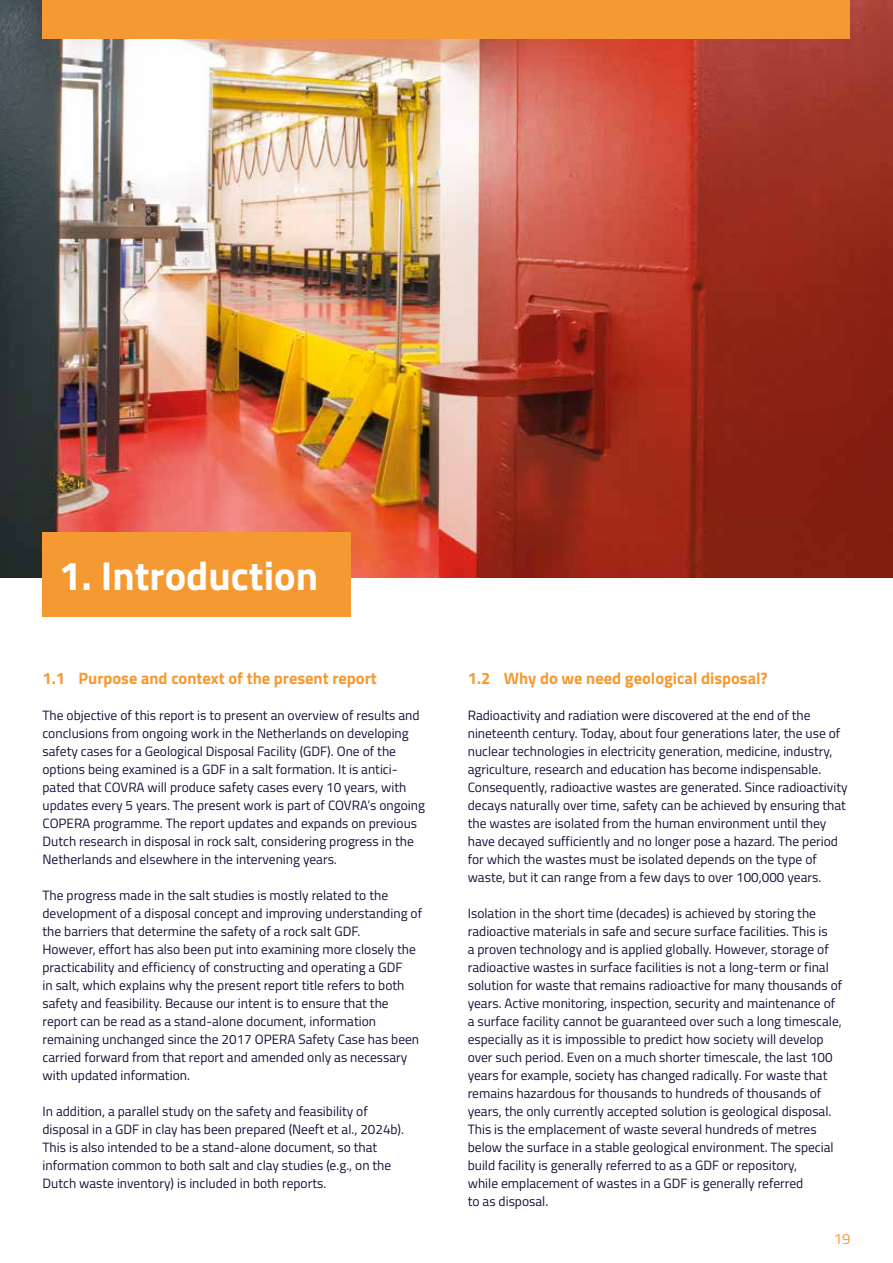
<style>
.page{position:relative;width:893px;height:1263px;background:#fff}
.page>*{position:absolute;margin:0;border:0;box-sizing:border-box;transform-origin:0 0}
.t1{font:700 40.5px "Titillium";color:#fff}
.t2{font:700 16.5px "Titillium";color:#f59a33}
.t3{font:15px "Titillium";color:#f59a33}
.t4{font:13.5px/18px "Titillium";color:#14133b}
</style>
<div class="page">
<img style="left:0;top:0;width:893px;height:578px">
<div style="left:42px;top:533px;width:308px;height:84px;background:#f59a33"></div>
<div style="left:43px;top:0;width:807px;height:38px;background:#f59a33"></div>
<h1 class="t1" style="left:59px;top:544px;width:261px">1. Introduction</h1>
<p class="t2" style="left:43px;top:666px;width:336px">1.1 Purpose and context of the present report</p>
<p class="t4" style="left:43px;top:706px;width:384px">The objective of this report is to present an overview of results and conclusions from ongoing work in the Netherlands on developing safety cases for a Geological Disposal Facility (GDF). One of the options being examined is a GDF in a salt formation. It is antici&shy;pated that COVRA will produce safety cases every 10 years, with updates every 5 years. The present work is part of COVRA’s ongoing COPERA programme. The report updates and expands on previous Dutch research in disposal in rock salt, considering progress in the Netherlands and elsewhere in the intervening years.</p>
<p class="t4" style="left:43px;top:886px;width:381px">The progress made in the salt studies is mostly related to the development of a disposal concept and improving understanding of the barriers that determine the safety of a rock salt GDF.<br>However, effort has also been put into examining more closely the practicability and efficiency of constructing and operating a GDF<br>in salt, which explains why the present report title refers to both safety and feasibility. Because our intent is to ensure that the report can be read as a stand-alone document, information remaining unchanged since the 2017 OPERA Safety Case has been carried forward from that report and amended only as necessary with updated information.</p>
<p class="t4" style="left:43px;top:1102px;width:363px">In addition, a parallel study on the safety and feasibility of disposal in a GDF in clay has been prepared (Neeft et al., 2024b).<br>This is also intended to be a stand-alone document, so that information common to both salt and clay studies (e.g., on the Dutch waste inventory) is included in both reports.</p>
<p class="t2" style="left:468px;top:666px;width:302px">1.2 Why do we need geological disposal?</p>
<p class="t4" style="left:468px;top:706px;width:381px">Radioactivity and radiation were discovered at the end of the nineteenth century. Today, about four generations later, the use of nuclear technologies in electricity generation, medicine, industry, agriculture, research and education has become indispensable.<br>Consequently, radioactive wastes are generated. Since radioactivity decays naturally over time, safety can be achieved by ensuring that the wastes are isolated from the human environment until they have decayed sufficiently and no longer pose a hazard. The period for which the wastes must be isolated depends on the type of waste, but it can range from a few days to over 100,000 years.</p>
<p class="t4" style="left:468px;top:904px;width:376px">Isolation in the short time (decades) is achieved by storing the radioactive materials in safe and secure surface facilities. This is<br>a proven technology and is applied globally. However, storage of radioactive wastes in surface facilities is not a long-term or final solution for waste that remains radioactive for many thousands of years. Active monitoring, inspection, security and maintenance of a surface facility cannot be guaranteed over such a long timescale, especially as it is impossible to predict how society will develop over such period. Even on a much shorter timescale, the last 100 years for example, society has changed radically. For waste that remains hazardous for thousands to hundreds of thousands of years, the only currently accepted solution is geological disposal.<br>This is the emplacement of waste several hundreds of metres below the surface in a stable geological environment. The special build facility is generally referred to as a GDF or repository,<br>while emplacement of wastes in a GDF is generally referred<br>to as disposal.</p>
<p class="t3" style="left:834px;top:1228px;width:18px">19</p>
</div>
